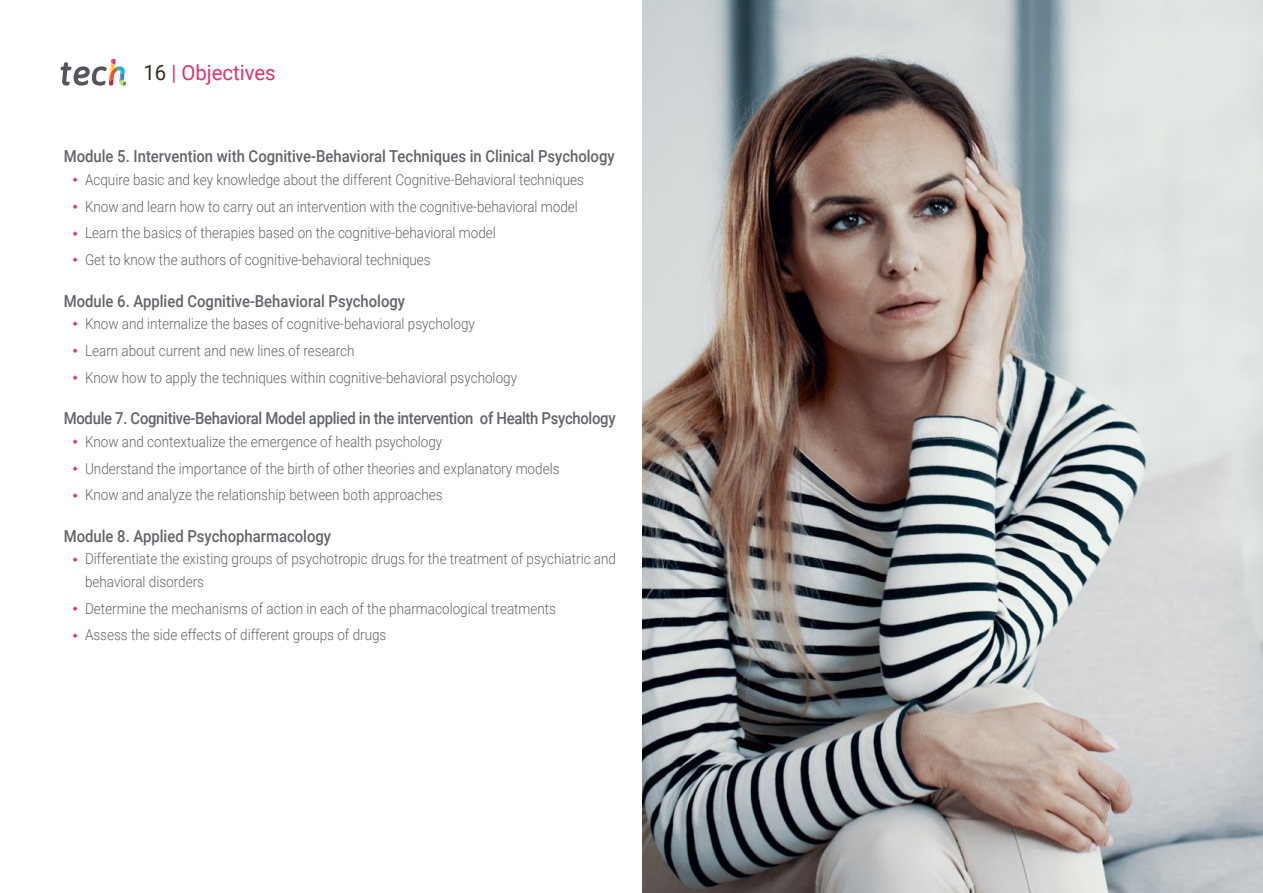
<style>
.page{position:relative;width:1263px;height:893px;background:#fff}
.page>*{position:absolute;margin:0;border:0;box-sizing:border-box;transform-origin:0 0}
.t1{font:21px "Roboto";color:#df3174}
.t2{font:500 16.5px "Roboto";color:#61646a;scale:.9 1}
.t3{font:500 16.5px "Roboto";letter-spacing:-.02em;color:#61646a;scale:.9 1}
.t4{font:300 15px/26.7px "Roboto";color:#61646a;scale:.9 1}
.s1{color:#312e20}
</style>
<div class="page">
<img style="left:642px;top:0;width:621px;height:893px">
<svg style="left:61px;top:59px;width:65px;height:27px"></svg>
<h1 class="t1" style="left:144px;top:57px;width:134px"><span class="s1">16</span> | Objectives</h1>
<p class="t2" style="left:64px;top:145px;width:614px">Module 5. Intervention with Cognitive-Behavioral Techniques in Clinical Psychology</p>
<p class="t4" style="left:85px;top:166px;width:556px">Acquire basic and key knowledge about the different Cognitive-Behavioral techniques Know and learn how to carry out an intervention with the cognitive-behavioral model Learn the basics of therapies based on the cognitive-behavioral model<br>Get to know the authors of cognitive-behavioral techniques</p>
<p class="t2" style="left:64px;top:289px;width:381px">Module 6. Applied Cognitive-Behavioral Psychology</p>
<p class="t4" style="left:85px;top:310px;width:482px">Know and internalize the bases of cognitive-behavioral psychology<br>Learn about current and new lines of research<br>Know how to apply the techniques within cognitive-behavioral psychology</p>
<p class="t3" style="left:64px;top:407px;width:615px">Module 7. Cognitive-Behavioral Model applied in the intervention of Health Psychology</p>
<p class="t4" style="left:85px;top:428px;width:529px">Know and contextualize the emergence of health psychology<br>Understand the importance of the birth of other theories and explanatory models<br>Know and analyze the relationship between both approaches</p>
<p class="t2" style="left:64px;top:525px;width:299px">Module 8. Applied Psychopharmacology</p>
<p class="t4" style="left:85px;top:547px;width:592px;line-height:22.5px">Differentiate the existing groups of psychotropic drugs for the treatment of psychiatric and behavioral disorders</p>
<p class="t4" style="left:85px;top:594px;width:525px">Determine the mechanisms of action in each of the pharmacological treatments<br>Assess the side effects of different groups of drugs</p>
</div>
